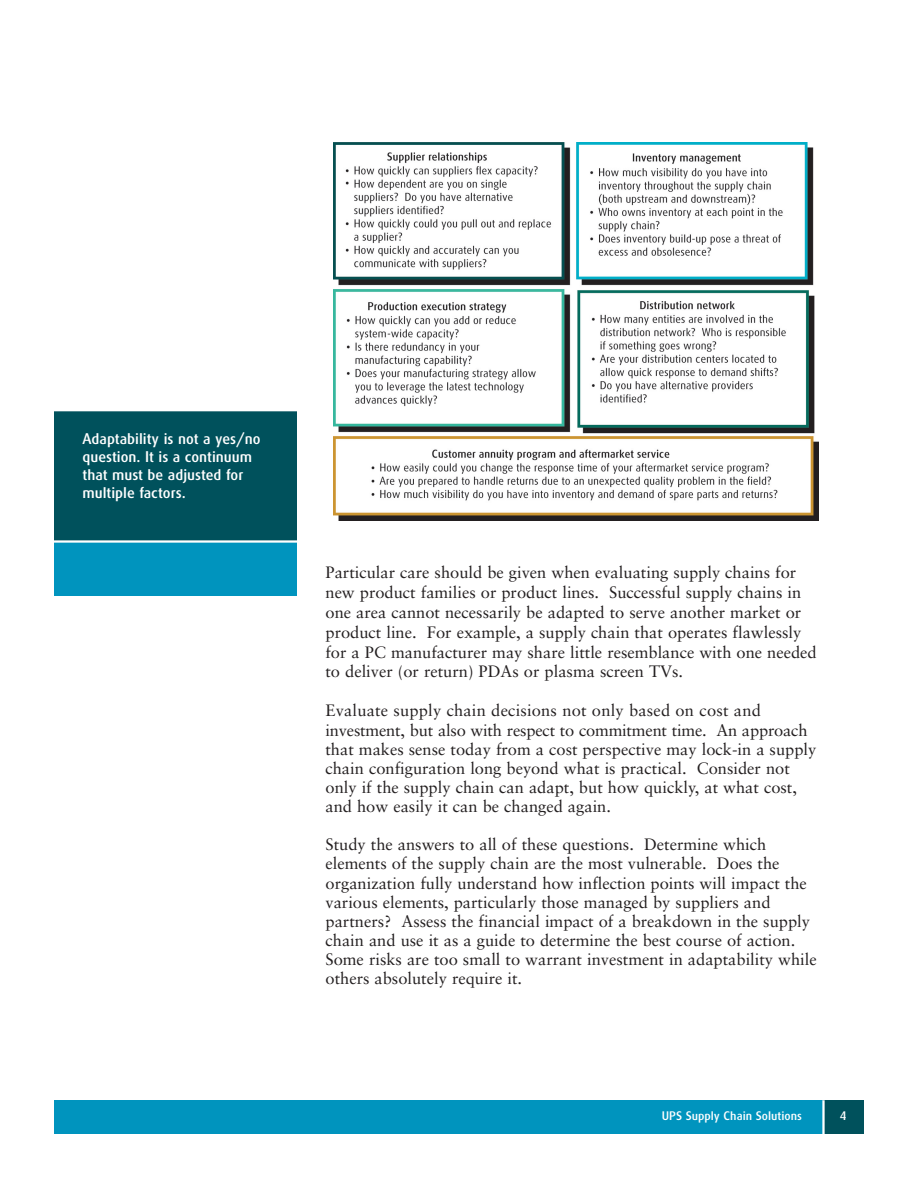
<style>
.page{position:relative;width:918px;height:1188px;background:#fff}
.page>*{position:absolute;margin:0;border:0;box-sizing:border-box;transform-origin:0 0}
.t1{font:16.5px/19px "Sabon";color:#231f20}
.t2{font:500 15px/18px "UPS Sans";color:#fff}
.t3{font:500 12px "UPS Sans";color:#fff}
</style>
<div class="page">
<div style="left:54px;top:1100px;width:770px;height:34px;background:#0094be"></div>
<div style="left:824px;top:1100px;width:40px;height:34px;background:#00515c"></div>
<hr style="left:822px;top:1100px;width:3px;height:34px;background:#fff">
<img style="left:333px;top:143px;width:486px;height:378px">
<div style="left:54px;top:410px;width:243px;height:146px;background:#00515c"></div>
<div style="left:54px;top:542px;width:243px;height:54px;background:#0094be"></div>
<hr style="left:54px;top:409px;width:243px;height:2px;background:#fff">
<hr style="left:54px;top:540px;width:243px;height:3px;background:#fff">
<p class="t2" style="left:82px;top:430px;width:179px">Adaptability is not a yes/no question. It is a continuum that must be adjusted for multiple factors.</p>
<p class="t1" style="left:326px;top:564px;width:493px;line-height:19.8px">Particular care should be given when evaluating supply chains for new product families or product lines. Successful supply chains in one area cannot necessarily be adapted to serve another market or product line. For example, a supply chain that operates flawlessly for a PC manufacturer may share little resemblance with one needed to deliver (or return) PDAs or plasma screen TVs.</p>
<p class="t1" style="left:326px;top:702px;width:492px">Evaluate supply chain decisions not only based on cost and investment, but also with respect to commitment time. An approach that makes sense today from a cost perspective may lock-in a supply chain configuration long beyond what is practical. Consider not only if the supply chain can adapt, but how quickly, at what cost, and how easily it can be changed again.</p>
<p class="t1" style="left:326px;top:836px;width:493px">Study the answers to all of these questions. Determine which elements of the supply chain are the most vulnerable. Does the organization fully understand how inflection points will impact the various elements, particularly those managed by suppliers and partners? Assess the financial impact of a breakdown in the supply chain and use it as a guide to determine the best course of action.<br>Some risks are too small to warrant investment in adaptability while others absolutely require it.</p>
<p class="t3" style="left:662px;top:1109px;width:142px">UPS Supply Chain Solutions</p>
<p class="t3" style="left:840px;top:1109px;width:8px">4</p>
</div>
